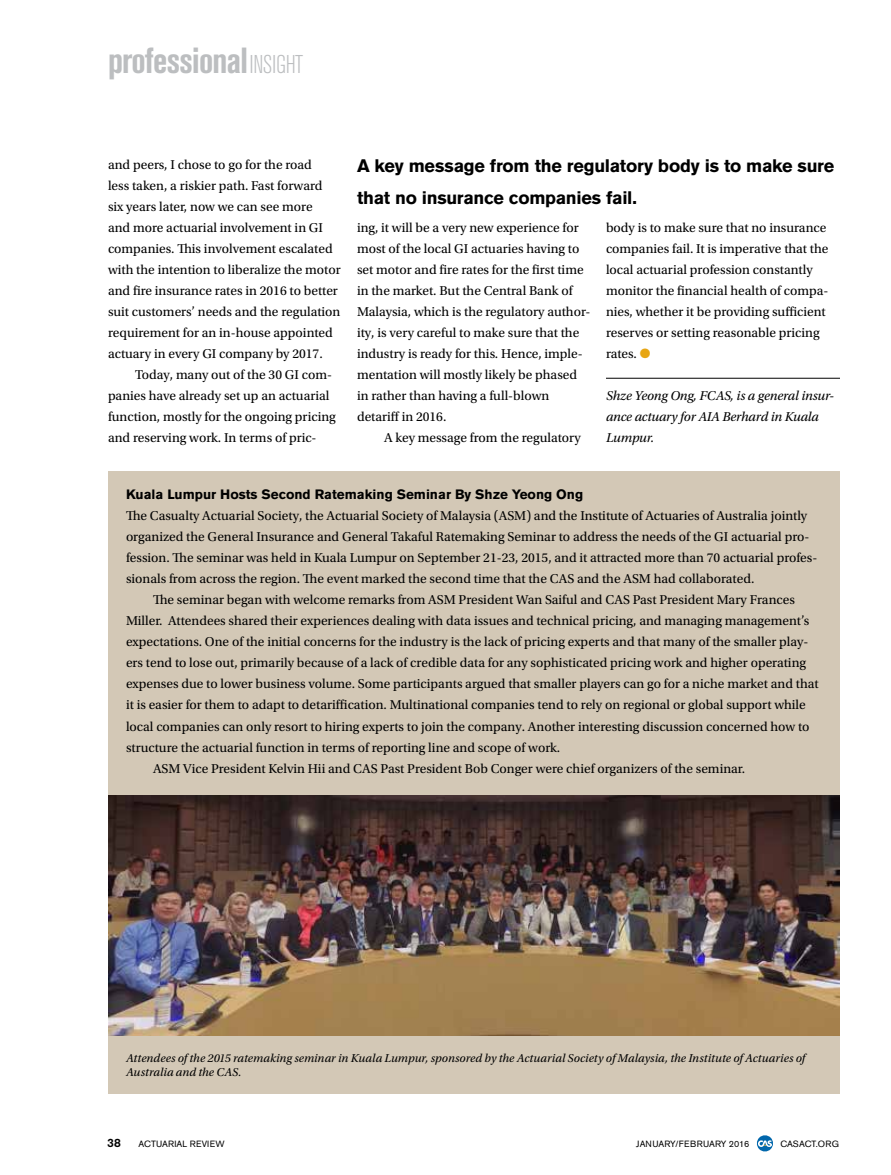
<style>
.page{position:relative;width:891px;height:1175px;background:#fff}
.page>*{position:absolute;margin:0;border:0;box-sizing:border-box;transform-origin:0 0}
.t1{font:700 condensed 36px "Akzidenz Grotesk Pro";letter-spacing:-.02em;color:#bcbec0}
.t2{font:700 18px/31.5px "Akzidenz Grotesk Pro";letter-spacing:-.015em;color:#000}
.t3{font:13.5px/21px "Utopia Std";color:#000}
.t4{font:italic 13.5px/21px "Utopia Std";letter-spacing:-.01em;color:#000}
.t5{font:700 13.5px "Akzidenz Grotesk Pro";color:#000}
.t6{font:italic 12px/13.5px "Utopia Std";letter-spacing:.005em;color:#000}
.t7{font:500 12px "Akzidenz Grotesk Pro";color:#000}
.t8{font:9px "Akzidenz Grotesk Pro";letter-spacing:.01em;color:#000}
.t9{font:9px "Akzidenz Grotesk Pro";letter-spacing:-.01em;color:#000}
.s1{font-weight:300;font-size:25.5px}
.s2{color:#e7a614}
</style>
<div class="page">
<svg style="left:757px;top:1135px;width:16px;height:16px"></svg>
<hr style="left:606px;top:378px;width:234px;height:1px;background:#000">
<div style="left:108px;top:471px;width:732px;height:623px;background:#d3c8b6"></div>
<img style="left:108px;top:795px;width:732px;height:240px">
<h1 class="t1" style="left:108px;top:37px;width:197px">professional<span class="s1">INSIGHT</span></h1>
<p class="t3" style="left:108px;top:154px;width:234px">and peers, I chose to go for the road<br>less taken, a riskier path. Fast forward six years later, now we can see more<br>and more actuarial involvement in GI companies. This involvement escalated with the intention to liberalize the motor and fire insurance rates in 2016 to better suit customers’ needs and the regulation requirement for an in-house appointed actuary in every GI company by 2017.</p>
<p class="t3" style="left:108px;top:364px;width:229px;text-indent:27px">Today, many out of the 30 GI com&shy;panies have already set up an actuarial function, mostly for the ongoing pricing and reserving work. In terms of pric-</p>
<h2 class="t2" style="left:357px;top:150px;width:479px">A key message from the regulatory body is to make sure that no insurance companies fail.</h2>
<p class="t3" style="left:357px;top:217px;width:235px">ing, it will be a very new experience for most of the local GI actuaries having to set motor and fire rates for the first time in the market. But the Central Bank of Malaysia, which is the regulatory author&shy;ity, is very careful to make sure that the industry is ready for this. Hence, imple&shy;mentation will mostly likely be phased in rather than having a full-blown detariff in 2016.</p>
<p class="t3" style="left:384px;top:427px;width:199px">A key message from the regulatory</p>
<p class="t3" style="left:606px;top:217px;width:224px">body is to make sure that no insurance companies fail. It is imperative that the local actuarial profession constantly monitor the financial health of compa&shy;nies, whether it be providing sufficient reserves or setting reasonable pricing rates. <span class="s2">●</span></p>
<p class="t4" style="left:606px;top:385px;width:230px">Shze Yeong Ong, FCAS, is a general insur&shy;ance actuary for AIA Berhard in Kuala<br>Lumpur.</p>
<p class="t5" style="left:126px;top:486px;width:459px">Kuala Lumpur Hosts Second Ratemaking Seminar By Shze Yeong Ong</p>
<p class="t3" style="left:126px;top:505px;width:683px">The Casualty Actuarial Society, the Actuarial Society of Malaysia (ASM) and the Institute of Actuaries of Australia jointly</p>
<p class="t3" style="left:126px;top:527px;width:685px">organized the General Insurance and General Takaful Ratemaking Seminar to address the needs of the GI actuarial pro-</p>
<p class="t3" style="left:126px;top:548px;width:693px">fession. The seminar was held in Kuala Lumpur on September 21-23, 2015, and it attracted more than 70 actuarial profes-</p>
<p class="t3" style="left:126px;top:569px;width:630px">sionals from across the region. The event marked the second time that the CAS and the ASM had collaborated.</p>
<p class="t3" style="left:153px;top:590px;width:644px">The seminar began with welcome remarks from ASM President Wan Saiful and CAS Past President Mary Frances</p>
<p class="t3" style="left:126px;top:611px;width:685px">Miller. Attendees shared their experiences dealing with data issues and technical pricing, and managing management’s</p>
<p class="t3" style="left:126px;top:632px;width:684px">expectations. One of the initial concerns for the industry is the lack of pricing experts and that many of the smaller play-</p>
<p class="t3" style="left:126px;top:653px;width:682px">ers tend to lose out, primarily because of a lack of credible data for any sophisticated pricing work and higher operating</p>
<p class="t3" style="left:126px;top:674px;width:694px">expenses due to lower business volume. Some participants argued that smaller players can go for a niche market and that</p>
<p class="t3" style="left:126px;top:695px;width:681px">it is easier for them to adapt to detariffication. Multinational companies tend to rely on regional or global support while</p>
<p class="t3" style="left:126px;top:716px;width:685px">local companies can only resort to hiring experts to join the company. Another interesting discussion concerned how to</p>
<p class="t3" style="left:126px;top:737px;width:436px">structure the actuarial function in terms of reporting line and scope of work.</p>
<p class="t3" style="left:153px;top:758px;width:594px">ASM Vice President Kelvin Hii and CAS Past President Bob Conger were chief organizers of the seminar.</p>
<p class="t6" style="left:126px;top:1052px;width:681px">Attendees of the 2015 ratemaking seminar in Kuala Lumpur, sponsored by the Actuarial Society of Malaysia, the Institute of Actuaries of<br>Australia and the CAS.</p>
<p class="t7" style="left:107px;top:1135px;width:15px">38</p>
<p class="t8" style="left:139px;top:1138px;width:87px">ACTUARIAL REVIEW</p>
<p class="t8" style="left:636px;top:1138px;width:115px">JANUARY/FEBRUARY 2016</p>
<p class="t9" style="left:780px;top:1138px;width:60px">CASACT.ORG</p>
</div>
